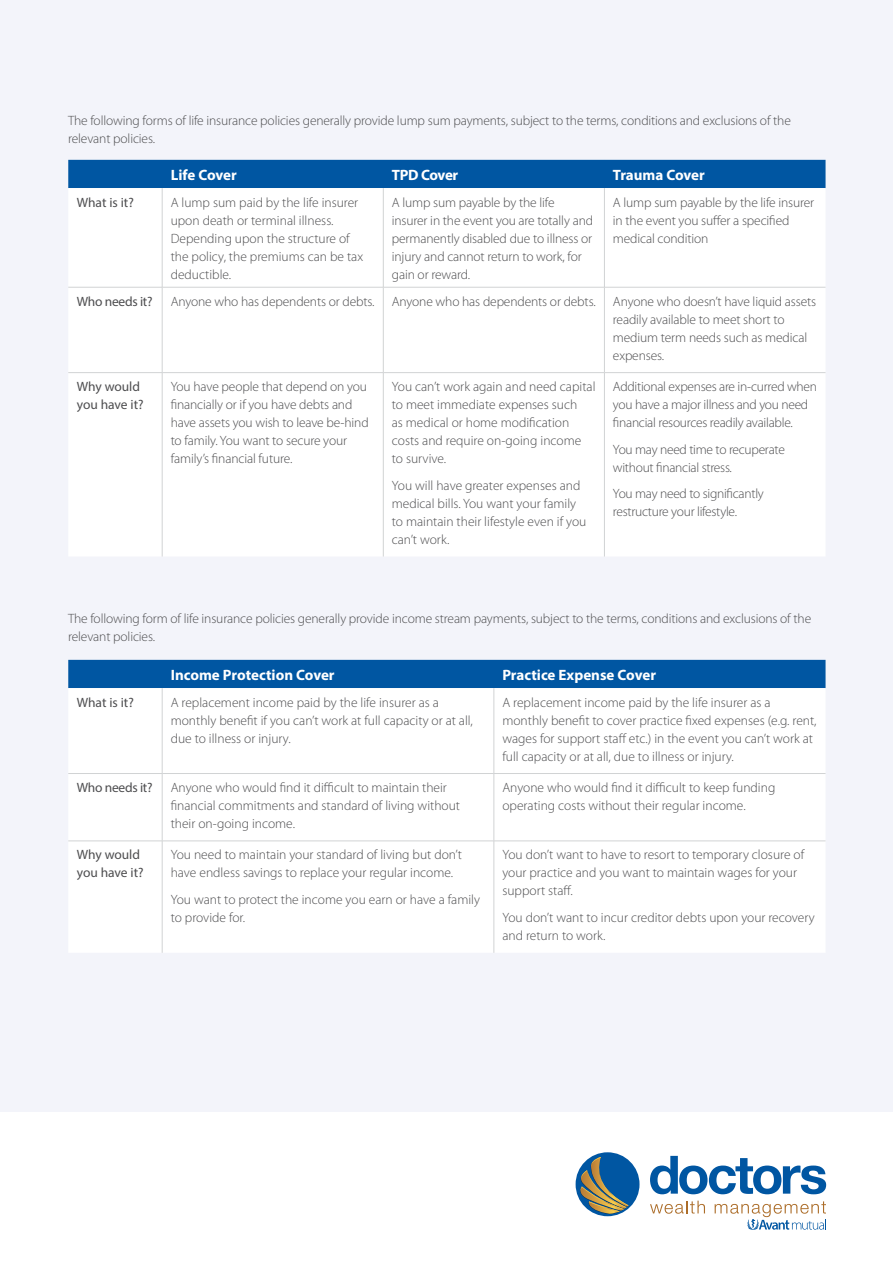
<style>
.page{position:relative;width:893px;height:1263px;background:#fff}
.page>*{position:absolute;margin:0;border:0;box-sizing:border-box;transform-origin:0 0}
.t1{font:700 15px "Myriad Pro";color:#fff}
.t2{font:700 15px "Myriad Pro";letter-spacing:-.025em;color:#fff}
.t3{font:300 13.5px/18px "Myriad Pro";letter-spacing:-.005em;color:#4d4d4f}
.t4{font:13.5px/18px "Myriad Pro";letter-spacing:-.005em;color:#4d4d4f}
</style>
<div class="page">
<svg style="left:650px;top:1156px;width:176px;height:38px"></svg>
<svg style="left:650px;top:1200px;width:55px;height:14px"></svg>
<svg style="left:715px;top:1201px;width:111px;height:29px"></svg>
<div style="left:576px;top:1152px;width:63px;height:64px;background:#0056a2;border-radius:50%"></div>
<svg style="left:579px;top:1157px;width:50px;height:57px"></svg>
<div style="left:0;top:0;width:893px;height:1112px;background:#f3f4fa"></div>
<div style="left:68px;top:160px;width:757px;height:28px;background:#0056a2"></div>
<div style="left:69px;top:189px;width:756px;height:367px;background:#fff"></div>
<hr style="left:162px;top:188px;width:1px;height:99px;background:#d1d3d4">
<hr style="left:383px;top:188px;width:1px;height:99px;background:#d1d3d4">
<hr style="left:604px;top:188px;width:1px;height:99px;background:#d1d3d4">
<hr style="left:68px;top:287px;width:94px;height:1px;background:#d1d3d4">
<hr style="left:162px;top:287px;width:221px;height:1px;background:#d1d3d4">
<hr style="left:162px;top:287px;width:1px;height:85px;background:#d1d3d4">
<hr style="left:383px;top:287px;width:221px;height:1px;background:#d1d3d4">
<hr style="left:383px;top:287px;width:1px;height:85px;background:#d1d3d4">
<hr style="left:604px;top:287px;width:221px;height:1px;background:#d1d3d4">
<hr style="left:604px;top:287px;width:1px;height:85px;background:#d1d3d4">
<hr style="left:68px;top:372px;width:94px;height:1px;background:#d1d3d4">
<hr style="left:162px;top:372px;width:221px;height:1px;background:#d1d3d4">
<hr style="left:162px;top:373px;width:1px;height:183px;background:#d1d3d4">
<hr style="left:383px;top:372px;width:221px;height:1px;background:#d1d3d4">
<hr style="left:383px;top:373px;width:1px;height:183px;background:#d1d3d4">
<hr style="left:604px;top:372px;width:221px;height:1px;background:#d1d3d4">
<hr style="left:604px;top:373px;width:1px;height:183px;background:#d1d3d4">
<div style="left:68px;top:660px;width:757px;height:28px;background:#0056a2"></div>
<div style="left:68px;top:688px;width:757px;height:265px;background:#fff"></div>
<hr style="left:162px;top:688px;width:1px;height:85px;background:#d1d3d4">
<hr style="left:494px;top:688px;width:1px;height:85px;background:#d1d3d4">
<hr style="left:68px;top:773px;width:94px;height:1px;background:#d1d3d4">
<hr style="left:162px;top:773px;width:332px;height:1px;background:#d1d3d4">
<hr style="left:162px;top:774px;width:1px;height:67px;background:#d1d3d4">
<hr style="left:494px;top:773px;width:331px;height:1px;background:#d1d3d4">
<hr style="left:494px;top:774px;width:1px;height:67px;background:#d1d3d4">
<hr style="left:68px;top:841px;width:94px;height:1px;background:#d1d3d4">
<hr style="left:162px;top:841px;width:332px;height:1px;background:#d1d3d4">
<hr style="left:162px;top:841px;width:1px;height:112px;background:#d1d3d4">
<hr style="left:494px;top:841px;width:331px;height:1px;background:#d1d3d4">
<hr style="left:494px;top:841px;width:1px;height:112px;background:#d1d3d4">
<p class="t3" style="left:68px;top:111px;width:724px">The following forms of life insurance policies generally provide lump sum payments, subject to the terms, conditions and exclusions of the relevant policies.</p>
<p class="t1" style="left:171px;top:165px;width:68px">Life Cover</p>
<p class="t2" style="left:392px;top:165px;width:68px">TPD Cover</p>
<p class="t1" style="left:613px;top:165px;width:93px">Trauma Cover</p>
<p class="t4" style="left:77px;top:193px;width:59px">What is it?</p>
<p class="t3" style="left:171px;top:193px;width:194px">A lump sum paid by the life insurer upon death or terminal illness.<br>Depending upon the structure of the policy, the premiums can be tax deductible.</p>
<p class="t3" style="left:392px;top:193px;width:203px">A lump sum payable by the life insurer in the event you are totally and permanently disabled due to illness or injury and cannot return to work, for gain or reward.</p>
<p class="t3" style="left:613px;top:193px;width:203px">A lump sum payable by the life insurer in the event you suffer a specified medical condition</p>
<p class="t4" style="left:77px;top:292px;width:77px">Who needs it?</p>
<p class="t3" style="left:171px;top:292px;width:205px">Anyone who has dependents or debts.</p>
<p class="t3" style="left:392px;top:292px;width:205px">Anyone who has dependents or debts.</p>
<p class="t3" style="left:613px;top:292px;width:205px">Anyone who doesn’t have liquid assets readily available to meet short to medium term needs such as medical expenses.</p>
<p class="t4" style="left:77px;top:377px;width:68px">Why would you have it?</p>
<p class="t3" style="left:171px;top:378px;width:200px">You have people that depend on you financially or if you have debts and have assets you wish to leave be-hind to family. You want to secure your family’s financial future.</p>
<p class="t3" style="left:392px;top:378px;width:205px">You can’t work again and need capital to meet immediate expenses such<br>as medical or home modification costs and require on-going income to survive.</p>
<p class="t3" style="left:392px;top:476px;width:196px">You will have greater expenses and medical bills. You want your family to maintain their lifestyle even if you can’t work.</p>
<p class="t3" style="left:613px;top:377px;width:206px">Additional expenses are in-curred when you have a major illness and you need financial resources readily available.</p>
<p class="t3" style="left:613px;top:440px;width:173px">You may need time to recuperate without financial stress.</p>
<p class="t3" style="left:613px;top:484px;width:152px">You may need to significantly restructure your lifestyle.</p>
<p class="t3" style="left:68px;top:609px;width:745px">The following form of life insurance policies generally provide income stream payments, subject to the terms, conditions and exclusions of the relevant policies.</p>
<p class="t1" style="left:171px;top:665px;width:165px">Income Protection Cover</p>
<p class="t1" style="left:502px;top:665px;width:155px">Practice Expense Cover</p>
<p class="t4" style="left:77px;top:693px;width:59px">What is it?</p>
<p class="t3" style="left:171px;top:693px;width:304px">A replacement income paid by the life insurer as a monthly benefit if you can’t work at full capacity or at all, due to illness or injury.</p>
<p class="t3" style="left:502px;top:693px;width:316px">A replacement income paid by the life insurer as a monthly benefit to cover practice fixed expenses (e.g. rent, wages for support staff etc.) in the event you can’t work at full capacity or at all, due to illness or injury.</p>
<p class="t4" style="left:77px;top:778px;width:77px">Who needs it?</p>
<p class="t3" style="left:171px;top:778px;width:291px">Anyone who would find it difficult to maintain their financial commitments and standard of living without their on-going income.</p>
<p class="t3" style="left:502px;top:778px;width:274px">Anyone who would find it difficult to keep funding operating costs without their regular income.</p>
<p class="t4" style="left:77px;top:846px;width:68px">Why would you have it?</p>
<p class="t3" style="left:171px;top:846px;width:293px">You need to maintain your standard of living but don’t have endless savings to replace your regular income.</p>
<p class="t3" style="left:171px;top:890px;width:311px">You want to protect the income you earn or have a family to provide for.</p>
<p class="t3" style="left:502px;top:846px;width:303px">You don’t want to have to resort to temporary closure of your practice and you want to maintain wages for your support staff.</p>
<p class="t3" style="left:502px;top:908px;width:314px">You don’t want to incur creditor debts upon your recovery and return to work.</p>
</div>
